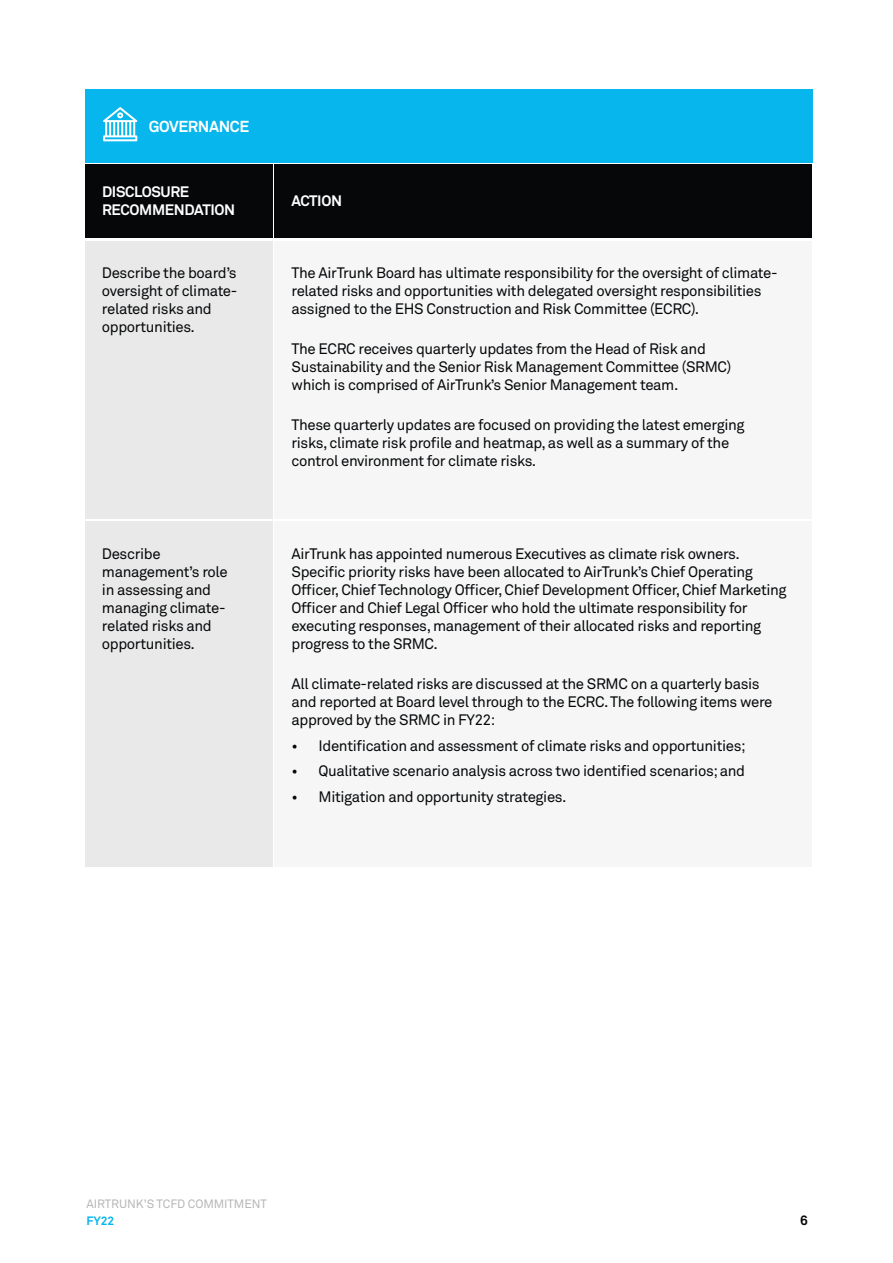
<style>
.page{position:relative;width:893px;height:1263px;background:#fff}
.page>*{position:absolute;margin:0;border:0;box-sizing:border-box;transform-origin:0 0}
.t1{font:700 15.75px "Akkurat Pro";letter-spacing:-.025em;color:#fff}
.t2{font:15px/18px "Akkurat Pro";letter-spacing:-.025em;color:#050709}
.t3{font:700 15px/18px "Akkurat Pro";letter-spacing:-.025em;color:#fff}
.t4{font:700 13.5px "Akkurat Pro";color:#050709}
.t5{font:12px/16.5px "Akkurat Pro";letter-spacing:-.01em;color:#b7b7b7}
.s1{font-weight:700;color:#06b6ec}
</style>
<div class="page">
<div style="left:85px;top:164px;width:187px;height:73px;background:#050709"></div>
<div style="left:274px;top:241px;width:538px;height:278px;background:#f6f6f6"></div>
<div style="left:274px;top:521px;width:538px;height:345px;background:#f6f6f6"></div>
<div style="left:85px;top:241px;width:187px;height:278px;background:#e9e9e9"></div>
<div style="left:85px;top:521px;width:187px;height:345px;background:#e9e9e9"></div>
<div style="left:274px;top:164px;width:538px;height:73px;background:#050709"></div>
<div style="left:85px;top:89px;width:727px;height:73px;background:#06b6ec"></div>
<svg style="left:103px;top:107px;width:34px;height:34px"></svg>
<p class="t1" style="left:149px;top:117px;width:102px">GOVERNANCE</p>
<p class="t3" style="left:102px;top:183px;width:135px">DISCLOSURE<br>RECOMMENDATION</p>
<p class="t2" style="left:102px;top:264px;width:137px">Describe the board’s oversight of climate&shy;related risks and opportunities.</p>
<p class="t2" style="left:102px;top:545px;width:127px">Describe management’s role in assessing and managing climate&shy;related risks and opportunities.</p>
<p class="t3" style="left:292px;top:192px;width:52px">ACTION</p>
<p class="t2" style="left:292px;top:264px;width:488px">The AirTrunk Board has ultimate responsibility for the oversight of climate&shy;related risks and opportunities with delegated oversight responsibilities assigned to the EHS Construction and Risk Committee (ECRC).</p>
<p class="t2" style="left:292px;top:340px;width:441px">The ECRC receives quarterly updates from the Head of Risk and<br>Sustainability and the Senior Risk Management Committee (SRMC) which is comprised of AirTrunk’s Senior Management team.</p>
<p class="t2" style="left:292px;top:417px;width:455px">These quarterly updates are focused on providing the latest emerging risks, climate risk profile and heatmap, as well as a summary of the control environment for climate risks.</p>
<p class="t2" style="left:292px;top:545px;width:497px">AirTrunk has appointed numerous Executives as climate risk owners.<br>Specific priority risks have been allocated to AirTrunk’s Chief Operating Officer, Chief Technology Officer, Chief Development Officer, Chief Marketing Officer and Chief Legal Officer who hold the ultimate responsibility for executing responses, management of their allocated risks and reporting progress to the SRMC.</p>
<p class="t2" style="left:292px;top:675px;width:482px">All climate-related risks are discussed at the SRMC on a quarterly basis and reported at Board level through to the ECRC. The following items were approved by the SRMC in FY22:</p>
<p class="t2" style="left:292px;top:737px;width:456px">• Identification and assessment of climate risks and opportunities;</p>
<p class="t2" style="left:292px;top:762px;width:455px">• Qualitative scenario analysis across two identified scenarios; and</p>
<p class="t2" style="left:292px;top:788px;width:276px">• Mitigation and opportunity strategies.</p>
<p class="t5" style="left:86px;top:1196px;width:182px">AIRTRUNK’S TCFD COMMITMENT<br><span class="s1">FY22</span></p>
<p class="t4" style="left:800px;top:1211px;width:9px">6</p>
</div>
